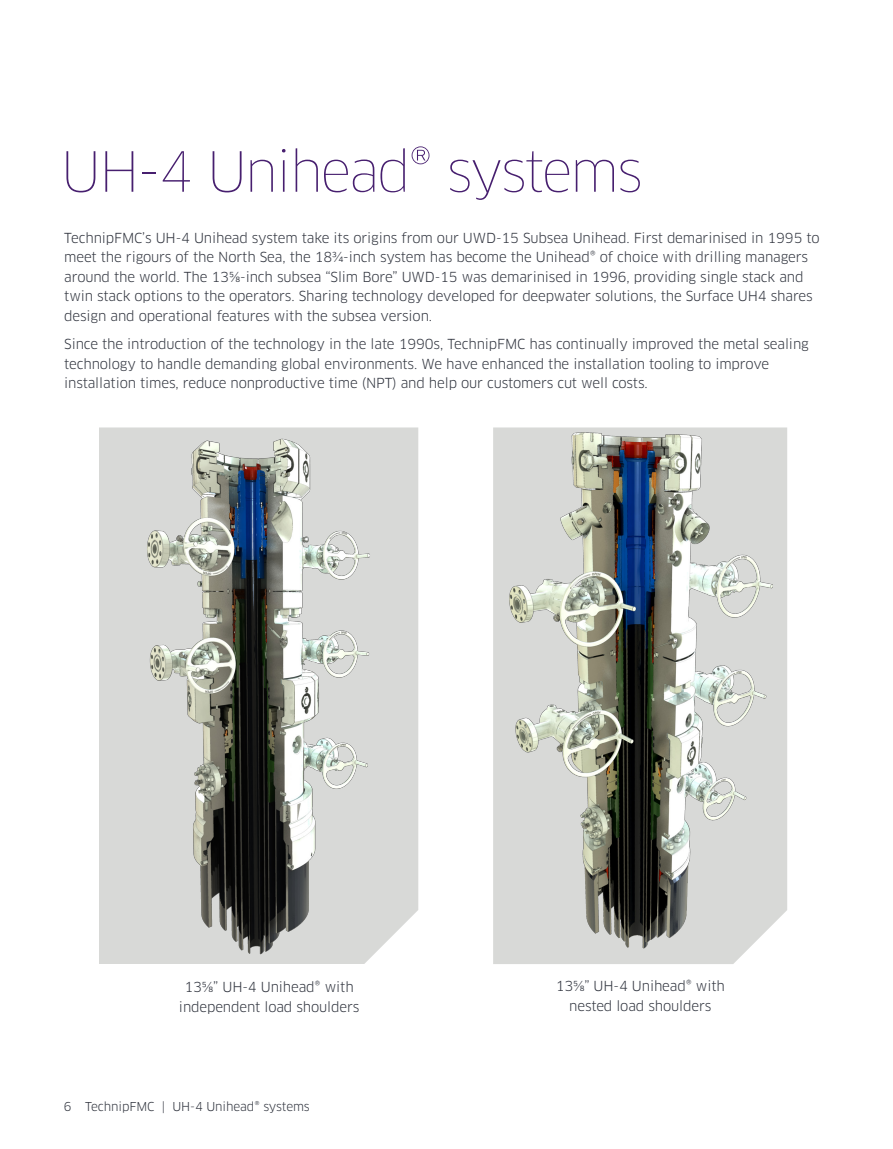
<style>
.page{position:relative;width:893px;height:1149px;background:#fff}
.page>*{position:absolute;margin:0;border:0;box-sizing:border-box;transform-origin:0 0}
.Headline_Thin_36_39{font:100 54px "Clan OT";letter-spacing:-.045em;color:#471f6f}
.Body_text_Book_9_13{font:13.5px/19.5px "Clan OT";letter-spacing:-.01em;color:#323640}
.Subhead_Medium_13_19{font:12px "Clan OT";letter-spacing:-.01em;color:#323640}
.Folio__Left__Book_8{font:12px "Clan OT";color:#323640}
</style>
<div class="page">
<div style="left:99px;top:427px;width:319px;height:536px;background:#d8d9d7"></div>
<img style="left:141px;top:427px;width:235px;height:536px">
<svg style="left:493px;top:427px;width:294px;height:536px;background:#dbdcda"></svg>
<img style="left:498px;top:427px;width:284px;height:531px">
<p class="Headline_Thin_36_39" style="left:61px;top:139px;width:584px">UH-4 Unihead® systems</p>
<p class="Body_text_Book_9_13" style="left:64px;top:228px;width:757px">TechnipFMC’s UH-4 Unihead system take its origins from our UWD-15 Subsea Unihead. First demarinised in 1995 to meet the rigours of the North Sea, the 183/4-inch system has become the Unihead® of choice with drilling managers around the world. The 135/8-inch subsea “Slim Bore” UWD-15 was demarinised in 1996, providing single stack and twin stack options to the operators. Sharing technology developed for deepwater solutions, the Surface UH4 shares design and operational features with the subsea version.</p>
<p class="Body_text_Book_9_13" style="left:64px;top:334px;width:746px">Since the introduction of the technology in the late 1990s, TechnipFMC has continually improved the metal sealing technology to handle demanding global environments. We have enhanced the installation tooling to improve installation times, reduce nonproductive time (NPT) and help our customers cut well costs.</p>
<p class="Body_text_Book_9_13" style="left:185px;top:977px;width:171px">135/8” UH-4 Unihead® with</p>
<p class="Body_text_Book_9_13" style="left:179px;top:996px;width:182px">independent load shoulders</p>
<p class="Folio__Left__Book_8" style="left:64px;top:1098px;width:9px">6</p>
<p class="Subhead_Medium_13_19" style="left:85px;top:1099px;width:226px">TechnipFMC | UH-4 Unihead® systems</p>
<p class="Body_text_Book_9_13" style="left:556px;top:975px;width:171px">135/8” UH-4 Unihead® with</p>
<p class="Body_text_Book_9_13" style="left:569px;top:995px;width:144px">nested load shoulders</p>
</div>
